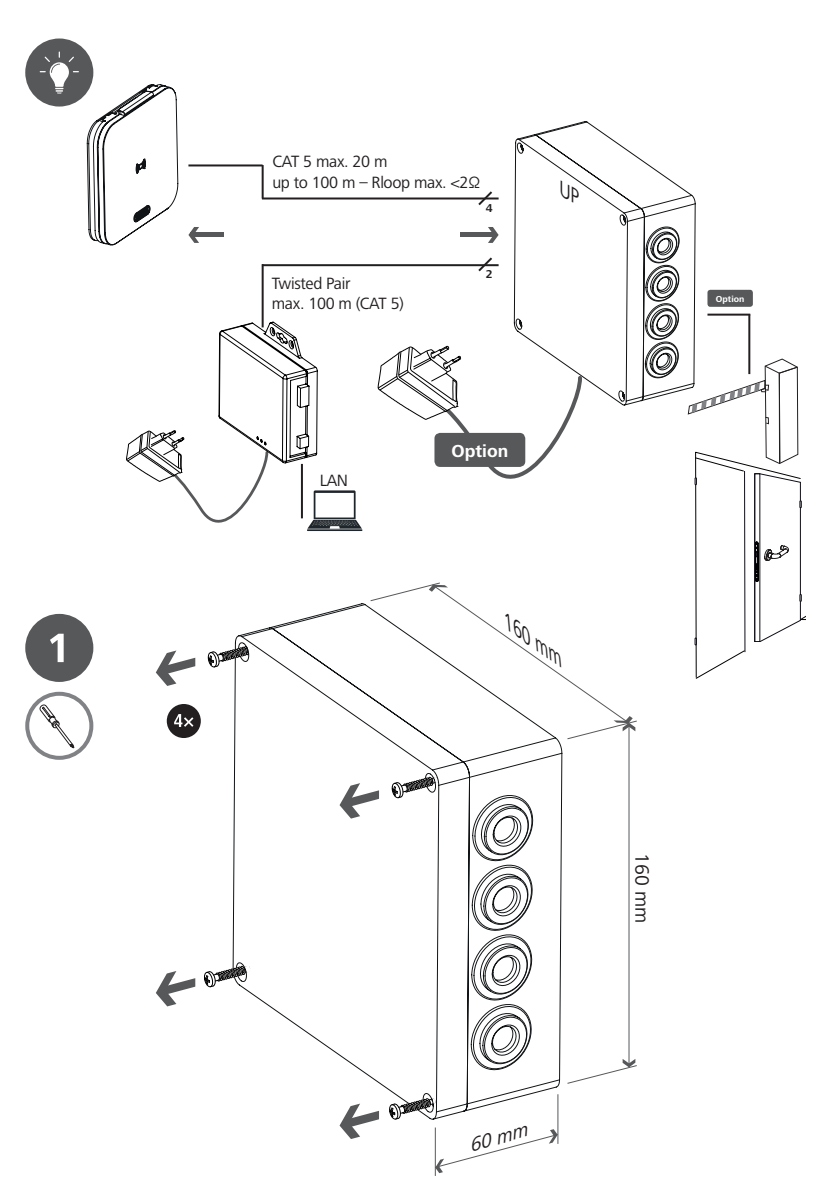
<style>
.page{position:relative;width:840px;height:1191px;background:#fff}
.page>*{position:absolute;margin:0;border:0;box-sizing:border-box;transform-origin:0 0}
.t1{font:italic 20px "Frutiger Next LTCE";color:#231f20}
.t2{font:20px "Frutiger Next LTCE";color:#231f20}
.t3{font:700 18px "Frutiger Next LTCE";color:#fff}
.t4{font:17px/20.4px "Frutiger Next LTCE";letter-spacing:-.02em;color:#231f20}
.t5{font:700 11.8px "Frutiger Next LTCE";color:#231f20}
.t6{font:700 9px "Frutiger Next LTCE";color:#fff}
.t7{font:9px "Verdana";color:#000001;scale:.61 1}
</style>
<div class="page">
<svg style="left:377px;top:345px;width:198px;height:134px"></svg>
<svg style="left:207px;top:650px;width:25px;height:18px"></svg>
<svg style="left:204px;top:968px;width:28px;height:19px"></svg>
<svg style="left:232px;top:603px;width:330px;height:517px"></svg>
<svg style="left:86px;top:84px;width:92px;height:162px"></svg>
<hr style="left:262px;top:197px;width:236px;height:2px;background:#231f20">
<hr style="left:262px;top:264px;width:236px;height:2px;background:#231f20">
<svg style="left:513px;top:121px;width:182px;height:285px"></svg>
<hr style="left:707px;top:314px;width:42px;height:2px;background:#231f20">
<hr style="left:748px;top:314px;width:2px;height:60px;background:#231f20">
<hr style="left:188px;top:164px;width:74px;height:2px;background:#231f20">
<hr style="left:261px;top:165px;width:2px;height:33px;background:#231f20">
<hr style="left:261px;top:264px;width:2px;height:63px;background:#231f20">
<div style="left:25px;top:614px;width:68px;height:68px;background:#57585a;border-radius:50%"></div>
<svg style="left:50px;top:633px;width:14px;height:29px"></svg>
<svg style="left:27px;top:694px;width:64px;height:64px"></svg>
<div style="left:25px;top:692px;width:68px;height:68px;border:4px solid #808285;border-radius:50%"></div>
<svg style="left:38px;top:703px;width:36px;height:45px"></svg>
<div style="left:167px;top:704px;width:34px;height:34px;background:#231f20;border-radius:50%"></div>
<svg style="left:174px;top:714px;width:19px;height:13px"></svg>
<div style="left:25px;top:38px;width:68px;height:69px;background:#57585a;border-radius:50%"></div>
<svg style="left:40px;top:52px;width:39px;height:41px"></svg>
<div style="left:434px;top:433px;width:91px;height:34px;background:#57585a;border-radius:6px"></div>
<div style="left:707px;top:290px;width:45px;height:17px;background:#57585a;border-radius:3px"></div>
<svg style="left:156px;top:650px;width:39px;height:36px"></svg>
<svg style="left:339px;top:783px;width:40px;height:35px"></svg>
<svg style="left:156px;top:971px;width:39px;height:35px"></svg>
<svg style="left:339px;top:1103px;width:40px;height:36px"></svg>
<svg style="left:188px;top:227px;width:11px;height:16px"></svg>
<hr style="left:191px;top:233px;width:33px;height:4px;background:#57585a">
<svg style="left:487px;top:227px;width:11px;height:16px"></svg>
<hr style="left:460px;top:233px;width:36px;height:4px;background:#57585a">
<hr style="left:434px;top:1127px;width:1px;height:48px;background:#57585a">
<hr style="left:557px;top:1094px;width:1px;height:49px;background:#57585a">
<hr style="left:628px;top:724px;width:1px;height:343px;background:#57585a">
<svg style="left:567px;top:1058px;width:70px;height:26px"></svg>
<svg style="left:434px;top:1129px;width:124px;height:44px"></svg>
<svg style="left:370px;top:582px;width:267px;height:157px"></svg>
<svg style="left:687px;top:358px;width:118px;height:321px"></svg>
<hr style="left:195px;top:985px;width:147px;height:1px;background:#000001">
<hr style="left:839px;top:303px;width:1px;height:173px;background:#000001">
<svg style="left:126px;top:303px;width:236px;height:228px"></svg>
<svg style="left:476px;top:191px;width:18px;height:15px"></svg>
<svg style="left:476px;top:257px;width:18px;height:15px"></svg>
<svg style="left:560px;top:180px;width:18px;height:26px"></svg>
<p class="t4" style="left:272px;top:152px;width:209px">CAT 5 max. 20 m<br>up to 100 m – Rloop max. &lt;2Ω</p>
<p class="t7" style="left:343px;top:170px;width:7px">5</p>
<p class="t4" style="left:272px;top:273px;width:133px">Twisted Pair<br>max. 100 m (CAT 5)</p>
<p class="t5" style="left:485px;top:204px;width:8px">4</p>
<p class="t5" style="left:485px;top:270px;width:8px">2</p>
<p class="t4" style="left:319px;top:471px;width:30px">LAN</p>
<p class="t3" style="left:451px;top:444px;width:58px">Option</p>
<p class="t1" style="left:514px;top:614px;width:66px;rotate:35deg">160 m m</p>
<p class="t6" style="left:715px;top:295px;width:30px">Option</p>
<p class="t2" style="left:651px;top:853px;width:72px;rotate:90deg">160 mm</p>
<p class="t1" style="left:466px;top:1136px;width:55px;rotate:-16deg">60 mm</p>
</div>
